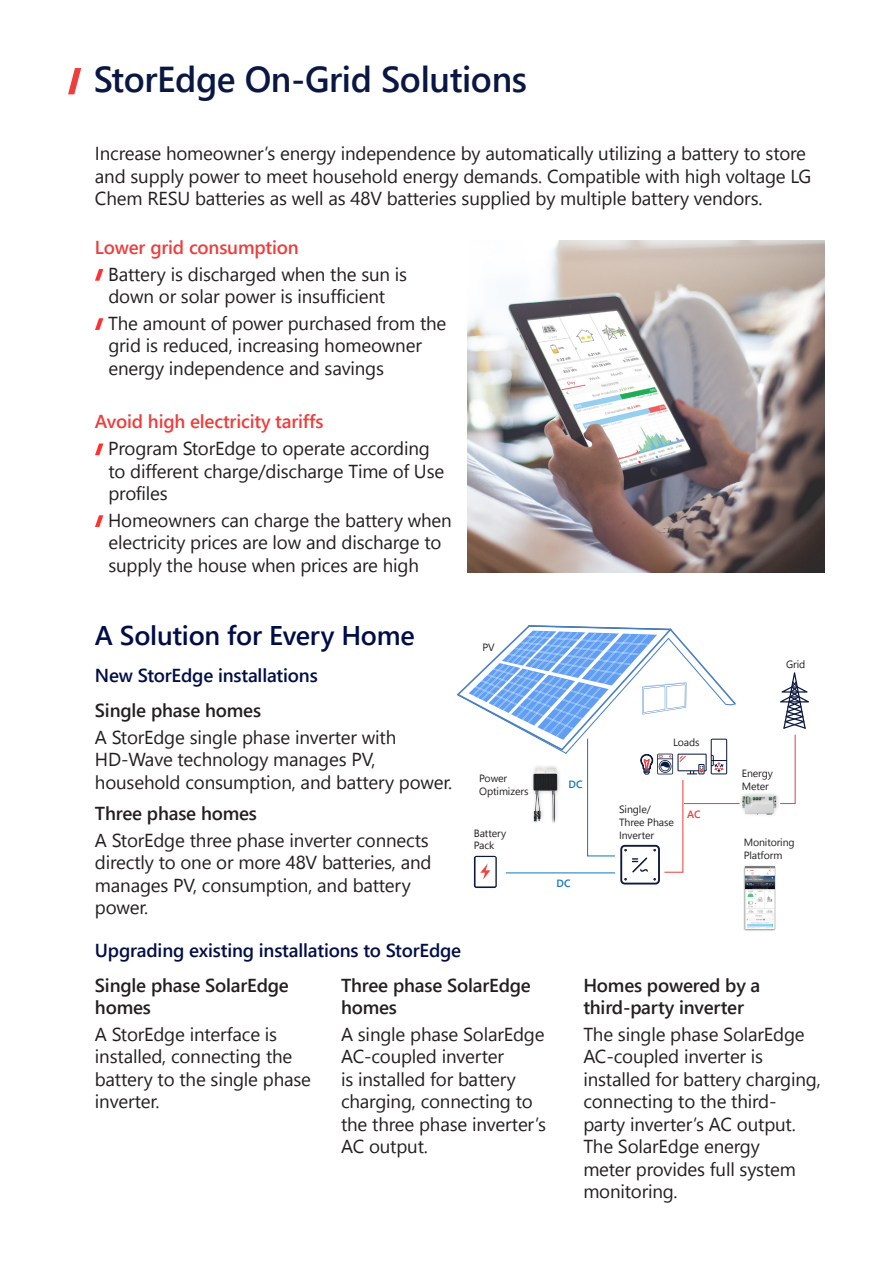
<style>
.page{position:relative;width:893px;height:1263px;background:#fff}
.page>*{position:absolute;margin:0;border:0;box-sizing:border-box;transform-origin:0 0}
.Main_Title_N{font:600 36px "Segoe UI";letter-spacing:-.01em;color:#0a1742}
.Body_Header_N{font:600 27px "Segoe UI";letter-spacing:-.01em;color:#000d46}
.Body_Header_N-2{font:18.75px/22.5px "Segoe UI";letter-spacing:-.01em;color:#231f20}
.Body_Header_N-3{font:600 18.75px/22.5px "Segoe UI";letter-spacing:-.01em;color:#231f20}
.Body_Header_N-4{font:600 18.75px "Segoe UI";letter-spacing:-.01em;color:#000d46}
.Body_Header_N-5{font:600 18.75px "Segoe UI";letter-spacing:-.01em;color:#ee3d3c}
.t1{font:10.5px/12.6px "Segoe UI";letter-spacing:-.01em;color:#231f20}
.t2{font:600 10.5px "Segoe UI";color:#1074bc}
.t3{font:600 10.5px "Segoe UI";color:#ee3d3c}
</style>
<div class="page">
<svg style="left:95px;top:269px;width:8px;height:12px"></svg>
<svg style="left:95px;top:318px;width:8px;height:12px"></svg>
<svg style="left:95px;top:443px;width:8px;height:12px"></svg>
<svg style="left:95px;top:515px;width:8px;height:12px"></svg>
<svg style="left:68px;top:68px;width:13px;height:26px"></svg>
<hr style="left:684px;top:803px;width:56px;height:1px;background:#ee3d3c">
<svg style="left:780px;top:672px;width:29px;height:132px"></svg>
<svg style="left:457px;top:625px;width:280px;height:263px"></svg>
<img style="left:743px;top:865px;width:33px;height:66px">
<img style="left:467px;top:240px;width:358px;height:332px">
<div style="left:739px;top:791px;width:41px;height:27px;background:#fafafa"></div>
<img style="left:741px;top:794px;width:37px;height:21px">
<p class="Main_Title_N" style="left:94px;top:50px;width:435px">StorEdge On-Grid Solutions</p>
<p class="Body_Header_N-2" style="left:95px;top:142px;width:718px">Increase homeowner’s energy independence by automatically utilizing a battery to store and supply power to meet household energy demands. Compatible with high voltage LG<br>Chem RESU batteries as well as 48V batteries supplied by multiple battery vendors.</p>
<p class="Body_Header_N-5" style="left:95px;top:232px;width:205px">Lower grid consumption</p>
<p class="Body_Header_N-2" style="left:108px;top:262px;width:301px">Battery is discharged when the sun is down or solar power is insufficient</p>
<p class="Body_Header_N-2" style="left:108px;top:312px;width:340px">The amount of power purchased from the grid is reduced, increasing homeowner energy independence and savings</p>
<p class="Body_Header_N-5" style="left:95px;top:407px;width:230px">Avoid high electricity tariffs</p>
<p class="Body_Header_N-2" style="left:108px;top:437px;width:338px">Program StorEdge to operate according to different charge/discharge Time of Use profiles</p>
<p class="Body_Header_N-2" style="left:108px;top:509px;width:345px">Homeowners can charge the battery when electricity prices are low and discharge to supply the house when prices are high</p>
<p class="Body_Header_N" style="left:95px;top:613px;width:321px">A Solution for Every Home</p>
<p class="Body_Header_N-4" style="left:95px;top:661px;width:224px">New StorEdge installations</p>
<p class="Body_Header_N-3" style="left:95px;top:699px;width:168px">Single phase homes</p>
<p class="Body_Header_N-2" style="left:95px;top:726px;width:303px">A StorEdge single phase inverter with</p>
<p class="Body_Header_N-2" style="left:95px;top:748px;width:359px">HD-Wave technology manages PV, household consumption, and battery power.</p>
<p class="Body_Header_N-3" style="left:95px;top:802px;width:164px">Three phase homes</p>
<p class="Body_Header_N-2" style="left:95px;top:828px;width:338px">A StorEdge three phase inverter connects directly to one or more 48V batteries, and manages PV, consumption, and battery power.</p>
<p class="t1" style="left:482px;top:640px;width:14px">PV</p>
<p class="t1" style="left:786px;top:658px;width:21px">Grid</p>
<p class="t1" style="left:673px;top:736px;width:28px">Loads</p>
<p class="t1" style="left:479px;top:772px;width:51px">Power<br>Optimizers</p>
<p class="t1" style="left:742px;top:767px;width:33px">Energy<br>Meter</p>
<p class="t2" style="left:569px;top:775px;width:16px">DC</p>
<p class="t1" style="left:474px;top:826px;width:34px">Battery<br>Pack</p>
<p class="t2" style="left:556px;top:875px;width:16px">DC</p>
<p class="t1" style="left:619px;top:803px;width:56px">Single/<br>Three Phase<br>Inverter</p>
<p class="t3" style="left:687px;top:806px;width:15px">AC</p>
<p class="t1" style="left:744px;top:836px;width:53px">Monitoring<br>Platform</p>
<p class="Body_Header_N-4" style="left:95px;top:935px;width:368px">Upgrading existing installations to StorEdge</p>
<p class="Body_Header_N-3" style="left:341px;top:973px;width:191px">Three phase SolarEdge homes</p>
<p class="Body_Header_N-2" style="left:341px;top:1022px;width:206px">A single phase SolarEdge<br>AC-coupled inverter<br>is installed for battery charging, connecting to the three phase inverter’s<br>AC output.</p>
<p class="Body_Header_N-3" style="left:95px;top:973px;width:195px">Single phase SolarEdge homes</p>
<p class="Body_Header_N-2" style="left:95px;top:1022px;width:218px">A StorEdge interface is installed, connecting the battery to the single phase inverter.</p>
<p class="Body_Header_N-3" style="left:583px;top:973px;width:179px">Homes powered by a third-party inverter</p>
<p class="Body_Header_N-2" style="left:583px;top:1022px;width:239px">The single phase SolarEdge<br>AC-coupled inverter is installed for battery charging, connecting to the third&shy;party inverter’s AC output.<br>The SolarEdge energy<br>meter provides full system monitoring.</p>
</div>
